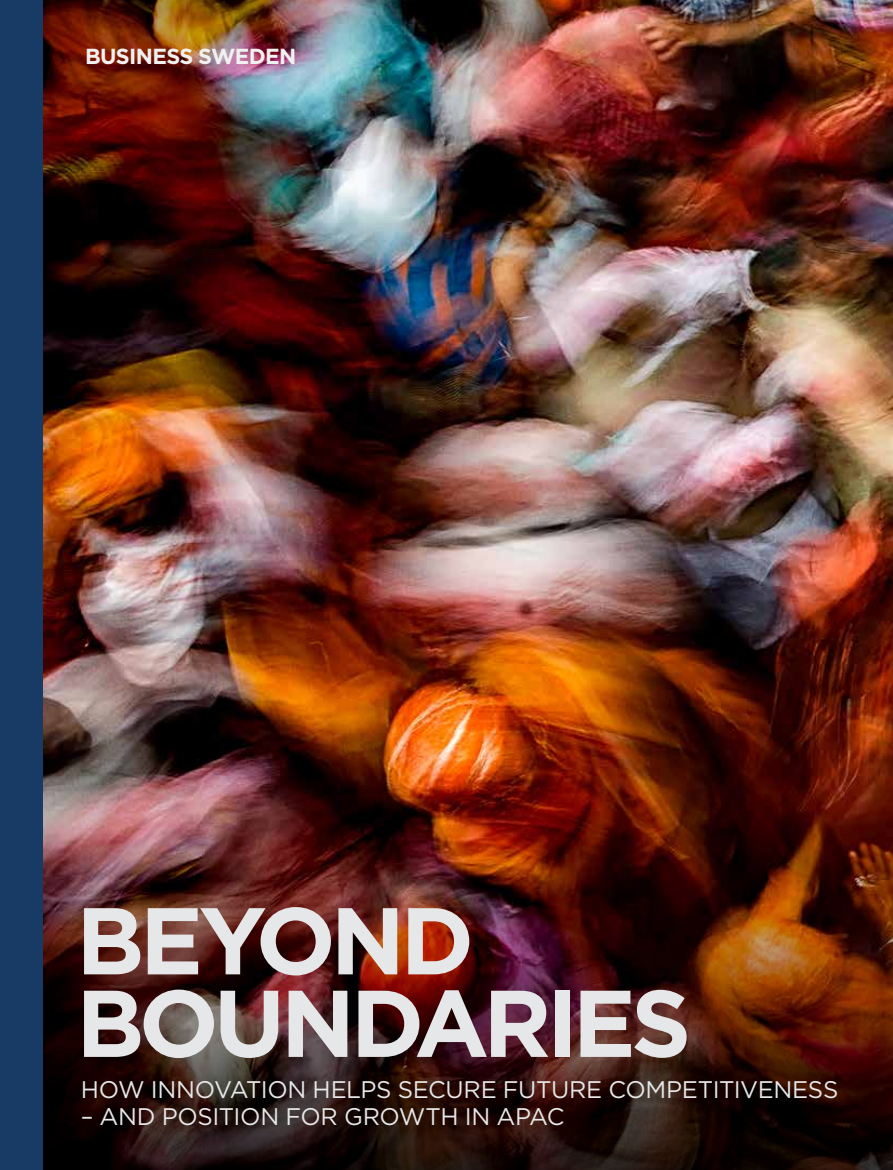
<style>
.page{position:relative;width:893px;height:1170px;background:#fff}
.page>*{position:absolute;margin:0;border:0;box-sizing:border-box;transform-origin:0 0}
.t1{font:700 94.5px/82.5px "Gotham";letter-spacing:-.055em;color:#e6e7e8}
.t2{font:24px "Gotham";letter-spacing:-.015em;color:#e6e7e8}
.t3{font:700 21.75px "Gotham";letter-spacing:-.03em;color:#f1f1f2}
</style>
<div class="page">
<img style="left:43px;top:0;width:850px;height:777px">
<img style="left:43px;top:777px;width:850px;height:392px">
<img style="left:43px;top:0;width:525px;height:390px">
<div style="left:0;top:0;width:43px;height:1169px;background:#183b66"></div>
<p class="t3" style="left:85px;top:42px;width:213px">BUSINESS SWEDEN</p>
<h1 class="t1" style="left:76px;top:899px;width:617px">BEYOND<br>BOUNDARIES</h1>
<p class="t2" style="left:81px;top:1073px;width:759px">HOW INNOVATION HELPS SECURE FUTURE COMPETITIVENESS</p>
<p class="t2" style="left:81px;top:1100px;width:485px">– AND POSITION FOR GROWTH IN APAC</p>
</div>
